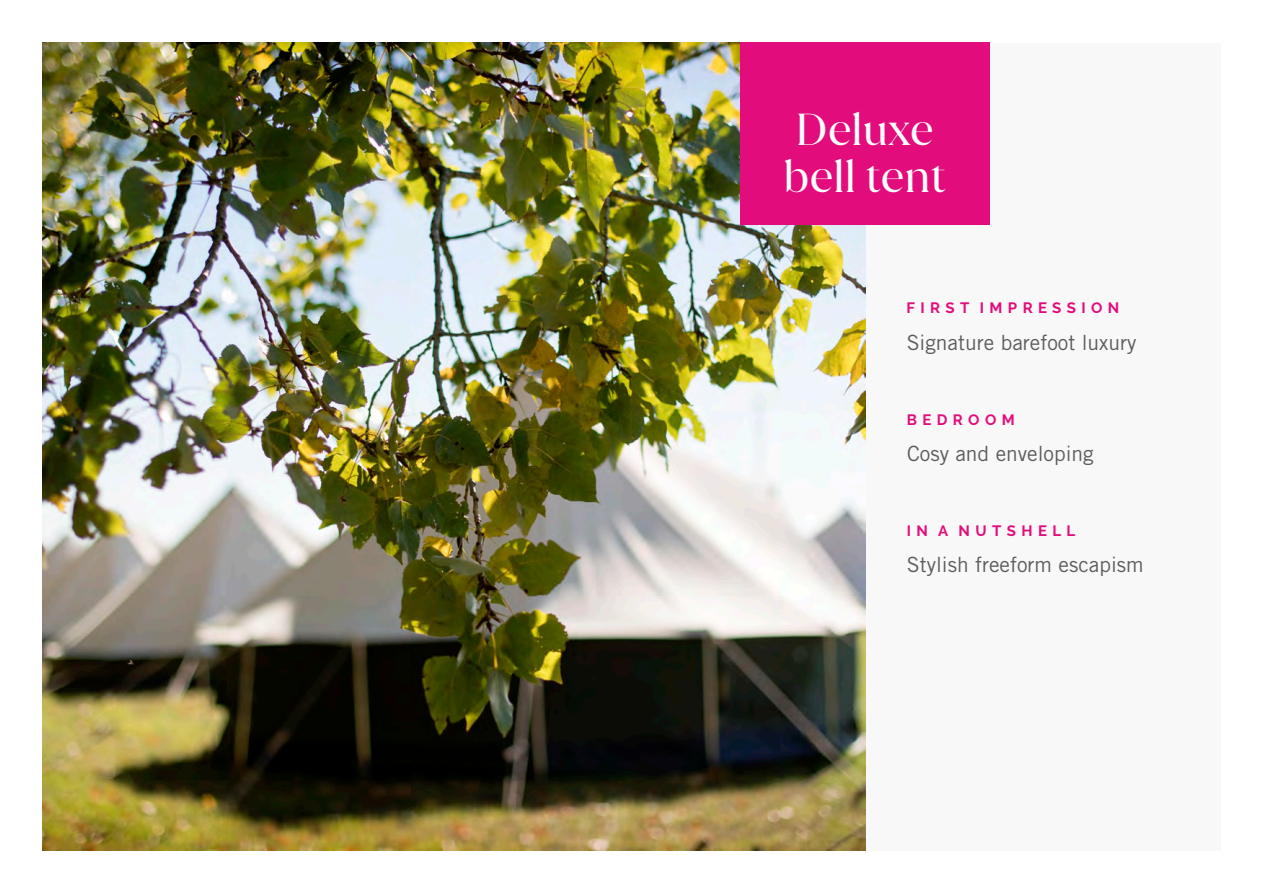
<style>
.page{position:relative;width:1262px;height:893px;background:#fff}
.page>*{position:absolute;margin:0;border:0;box-sizing:border-box;transform-origin:0 0}
.t1{font:43.05px/47.1px "Juana";letter-spacing:.015em;color:#fdfdfd}
.t2{font:21px "Trade Gothic";color:#5c5c5b}
.t3{font:700 15px "Raleway";letter-spacing:.36em;color:#e30c7c}
</style>
<div class="page">
<div style="left:42px;top:43px;width:1178px;height:807px;background:#f8f8f8"></div>
<img style="left:42px;top:42px;width:823px;height:808px">
<div style="left:740px;top:42px;width:249px;height:183px;background:#e30c7c"></div>
<h1 class="t1" style="left:783px;top:105px;width:163px">Deluxe bell tent</h1>
<p class="t3" style="left:906px;top:299px;width:214px">FIRST IMPRESSION</p>
<p class="t2" style="left:906px;top:334px;width:231px">Signature barefoot luxury</p>
<p class="t3" style="left:906px;top:410px;width:109px">BEDROOM</p>
<p class="t2" style="left:907px;top:445px;width:188px">Cosy and enveloping</p>
<p class="t3" style="left:906px;top:521px;width:170px">IN A NUTSHELL</p>
<p class="t2" style="left:907px;top:556px;width:238px">Stylish freeform escapism</p>
</div>
